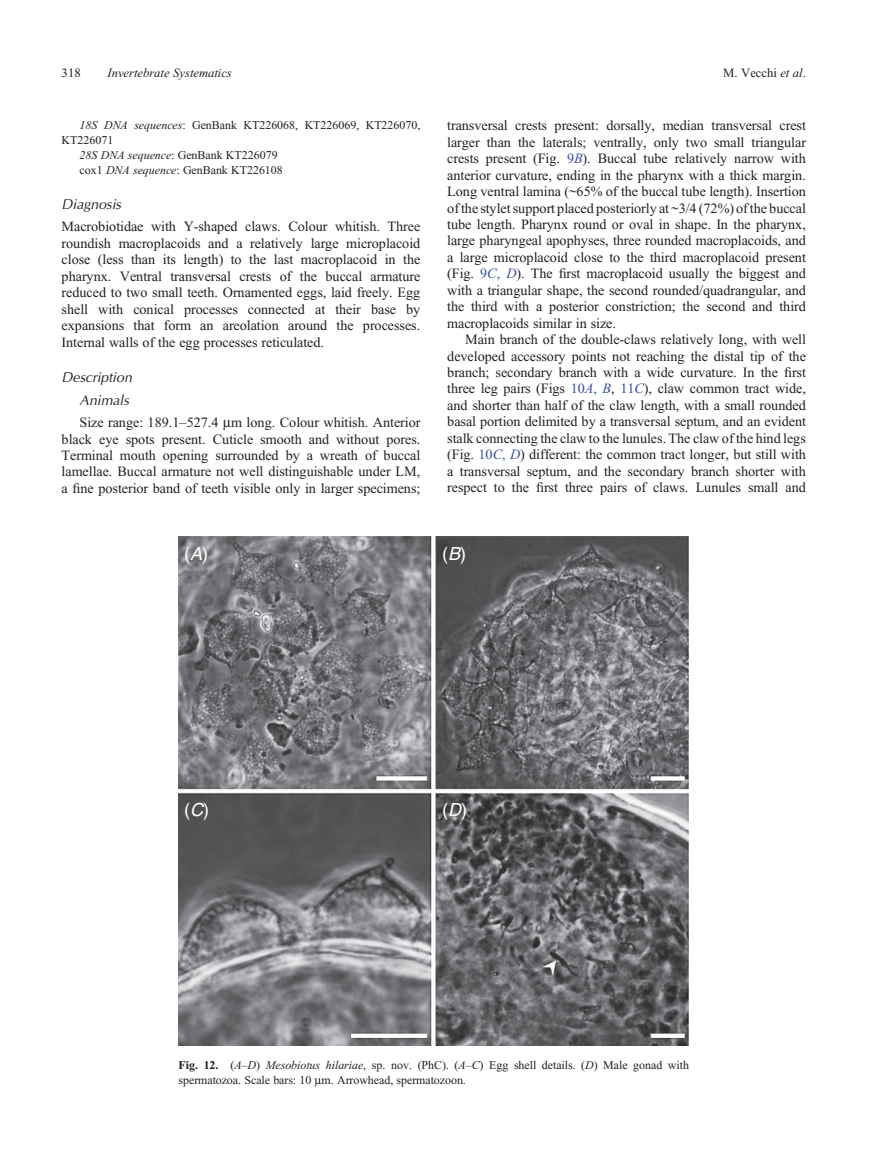
<style>
.page{position:relative;width:893px;height:1170px;background:#fff}
.page>*{position:absolute;margin:0;border:0;box-sizing:border-box;transform-origin:0 0}
.t1{font:18px "Helvetica";color:#fff}
.t2{font:14.25px/16.5px "Times New Roman";color:#231f20;text-align:justify}
.t3{font:italic 14.25px/22.6px "Optima";color:#231f20;text-align:right}
.t4{font:italic 12.75px "Times New Roman";color:#231f20}
.t5{font:12.75px "Times New Roman";color:#231f20}
.t6{font:12px/14.9px "Times New Roman";color:#231f20}
.s1{font-style:italic}
.s2{font-style:inherit}
.s3{font-family:"Times New Roman PS+fb"}
.s4{color:#2f4ea1}
.s5{font-style:italic;color:#2f4ea1}
.s6{font-weight:700}
</style>
<div class="page">
<img style="left:179px;top:536px;width:510px;height:509px">
<p class="t5" style="left:62px;top:68px;width:21px">318</p>
<p class="t4" style="left:108px;top:68px;width:126px">Invertebrate Systematics</p>
<p class="t5" style="left:723px;top:68px;width:84px">M. Vecchi <span class="s1">et al</span>.</p>
<p class="t6" style="left:80px;top:118px;width:342px"><span class="s1">18S DNA sequences</span>: GenBank KT226068, KT226069, KT226070,</p>
<p class="t6" style="left:62px;top:133px;width:53px">KT226071</p>
<p class="t6" style="left:80px;top:148px;width:200px"><span class="s1">28S DNA sequence</span>: GenBank KT226079</p>
<p class="t6" style="left:80px;top:163px;width:205px">cox1 <span class="s1">DNA sequence</span>: GenBank KT226108</p>
<p class="t3" style="left:62px;top:194px;width:61px">Diagnosis</p>
<p class="t2" style="left:62px;top:220px;width:360px">Macrobiotidae with Y-shaped claws. Colour whitish. Three roundish macroplacoids and a relatively large microplacoid close (less than its length) to the last macroplacoid in the pharynx. Ventral transversal crests of the buccal armature reduced to two small teeth. Ornamented eggs, laid freely. Egg shell with conical processes connected at their base by expansions that form an areolation around the processes.<br>Internal walls of the egg processes reticulated.</p>
<p class="t3" style="left:62px;top:367px;width:72px">Description<br>Animals</p>
<p class="t2" style="left:62px;top:415px;width:360px;text-indent:18px">Size range: 189.1<span class="s2">–</span>527.4 m long. Colour whitish. Anterior black eye spots present. Cuticle smooth and without pores.<br>Terminal mouth opening surrounded by a wreath of buccal lamellae. Buccal armature not well distinguishable under LM, a <span class="s3">fi</span>ne posterior band of teeth visible only in larger specimens;</p>
<p class="t2" style="left:447px;top:119px;width:360px">transversal crests present: dorsally, median transversal crest larger than the laterals; ventrally, only two small triangular crests present (Fig. <span class="s4">9</span><span class="s5">B</span>). Buccal tube relatively narrow with anterior curvature, ending in the pharynx with a thick margin.<br>Long ventral lamina (~65% of the buccal tube length). Insertion of the stylet support placed posteriorly at ~3/4 (72%) of the buccal tube length. Pharynx round or oval in shape. In the pharynx, large pharyngeal apophyses, three rounded macroplacoids, and a large microplacoid close to the third macroplacoid present (Fig. <span class="s4">9</span><span class="s5">C</span><span class="s4">,</span> <span class="s5">D</span>). The <span class="s3">fi</span>rst macroplacoid usually the biggest and with a triangular shape, the second rounded/quadrangular, and the third with a posterior constriction; the second and third macroplacoids similar in size.</p>
<p class="t2" style="left:447px;top:332px;width:360px;text-indent:18px">Main branch of the double-claws relatively long, with well developed accessory points not reaching the distal tip of the branch; secondary branch with a wide curvature. In the <span class="s3">fi</span>rst three leg pairs (Figs <span class="s4">10</span><span class="s5">A</span><span class="s4">,</span> <span class="s5">B</span>, <span class="s4">11</span><span class="s5">C</span>), claw common tract wide, and shorter than half of the claw length, with a small rounded basal portion delimited by a transversal septum, and an evident stalk connecting the claw to the lunules. The claw of the hind legs (Fig. <span class="s4">10</span><span class="s5">C</span><span class="s4">,</span> <span class="s5">D</span>) different: the common tract longer, but still with a transversal septum, and the secondary branch shorter with respect to the <span class="s3">fi</span>rst three pairs of claws. Lunules small and</p>
<p class="t1" style="left:184px;top:547px;width:25px">(<span class="s1">A</span>)</p>
<p class="t1" style="left:442px;top:547px;width:25px">(<span class="s1">B</span>)</p>
<p class="t1" style="left:184px;top:802px;width:26px">(<span class="s1">C</span>)</p>
<p class="t1" style="left:442px;top:802px;width:26px">(<span class="s1">D</span>)</p>
<p class="t6" style="left:179px;top:1058px;width:512px"><span class="s6">Fig. 12.</span> (<span class="s1">A</span><span class="s2">–</span><span class="s1">D</span>) <span class="s1">Mesobiotus hilariae</span>, sp. nov. (PhC). (<span class="s1">A</span><span class="s2">–</span><span class="s1">C</span>) Egg shell details. (<span class="s1">D</span>) Male gonad with spermatozoa. Scale bars: 10 m. Arrowhead, spermatozoon.</p>
</div>
